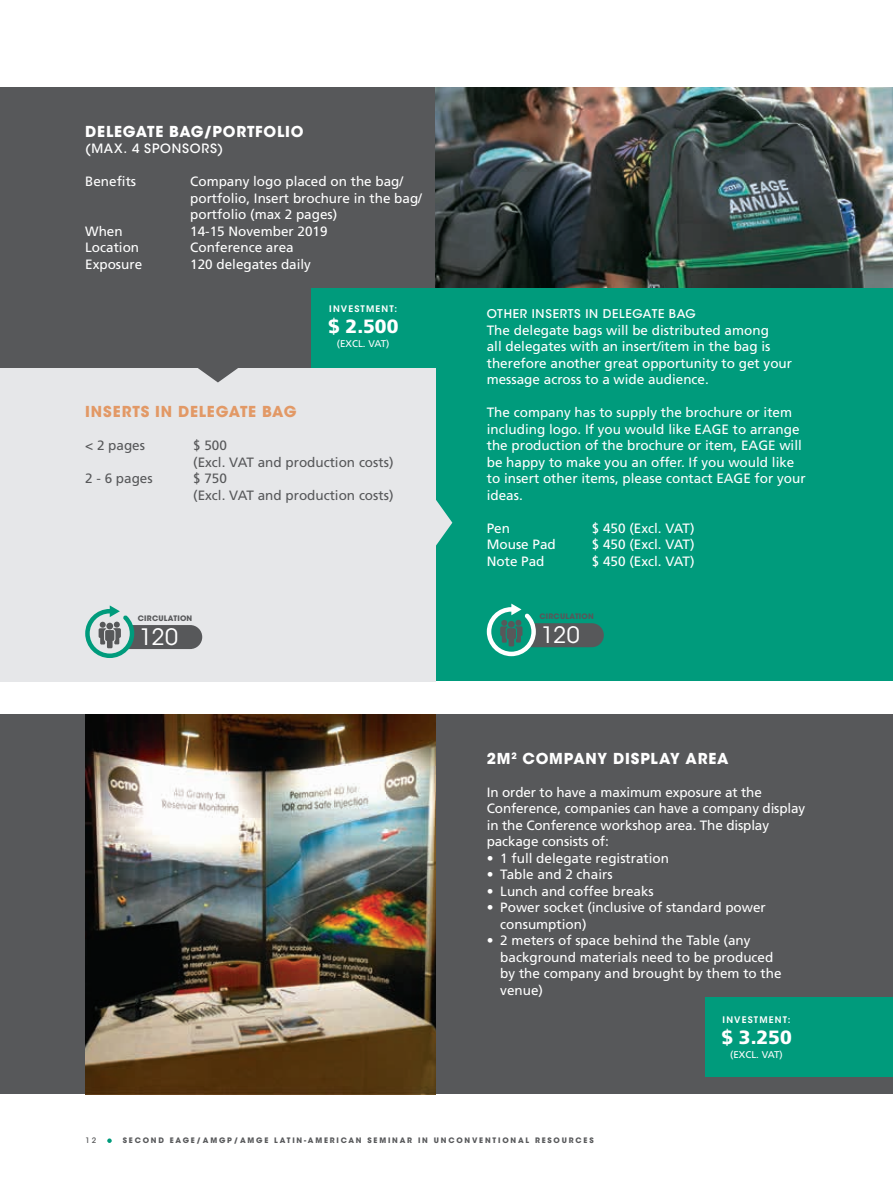
<style>
.page{position:relative;width:893px;height:1191px;background:#fff}
.page>*{position:absolute;margin:0;border:0;box-sizing:border-box;transform-origin:0 0}
.t1{font:22.5px "ITC Avant Garde Std";letter-spacing:-.005em;color:#fff}
.t2{font:900 19.2px "Frutiger LT Std";color:#fff}
._01-HEADER_1_white{font:700 15px "ITC Avant Garde Std";letter-spacing:.055em;color:#fff}
._01-HEADER_1{font:700 15px "ITC Avant Garde Std";letter-spacing:.045em;color:#fff}
._01-HEADER_1-2{font:700 15px "ITC Avant Garde Std";letter-spacing:.055em;color:#e29966}
._00-BODY_text{font:13.5px/16.5px "Frutiger LT Std";color:#fff}
._00-BODY_text-2{font:13.5px/16.5px "Frutiger LT Std";color:#57585a}
._01-HEADER_1_under_w{font:500 12.75px "ITC Avant Garde Std";letter-spacing:.06em;color:#fff}
._01-HEADER_1_under_w-2{font:500 12px "ITC Avant Garde Std";letter-spacing:.055em;color:#fff}
.t3{font:9.75px "Frutiger LT Std";color:#fff}
.t4{font:600 9px "ITC Avant Garde Std";letter-spacing:.13em;color:#fff}
.t5{font:700 7.5px "ITC Avant Garde Std";letter-spacing:.24em;color:#57585a}
.t6{font:700 7.5px "ITC Avant Garde Std";letter-spacing:.03em;color:#57585a}
.t7{font:500 7.5px "ITC Avant Garde Std";color:#57585a}
</style>
<div class="page">
<svg style="left:107px;top:1138px;width:5px;height:5px"></svg>
<div style="left:0;top:713px;width:893px;height:380px;background:#57585a"></div>
<img style="left:85px;top:714px;width:351px;height:380px">
<div style="left:436px;top:288px;width:457px;height:393px;background:#009b7c"></div>
<div style="left:0;top:118px;width:436px;height:563px;background:#e6e7e9"></div>
<div style="left:0;top:87px;width:436px;height:281px;background:#57585a"></div>
<img style="left:436px;top:87px;width:457px;height:201px">
<svg style="left:198px;top:368px;width:40px;height:14px"></svg>
<svg style="left:436px;top:500px;width:16px;height:46px"></svg>
<svg style="left:85px;top:605px;width:117px;height:53px"></svg>
<svg style="left:487px;top:603px;width:117px;height:53px"></svg>
<div style="left:312px;top:288px;width:124px;height:80px;background:#009b7c"></div>
<div style="left:705px;top:997px;width:188px;height:80px;background:#009b7c"></div>
<hr style="left:892px;top:400px;width:1px;height:248px;background:#57585a">
<p class="_01-HEADER_1" style="left:85px;top:121px;width:220px">DELEGATE BAG/PORTFOLIO</p>
<p class="_01-HEADER_1_under_w" style="left:85px;top:140px;width:140px">(MAX. 4 SPONSORS)</p>
<p class="_00-BODY_text" style="left:85px;top:173px;width:53px">Benefits</p>
<p class="_00-BODY_text" style="left:190px;top:173px;width:233px">Company logo placed on the bag/ portfolio, Insert brochure in the bag/ portfolio (max 2 pages)</p>
<p class="_00-BODY_text" style="left:85px;top:223px;width:39px">When</p>
<p class="_00-BODY_text" style="left:190px;top:223px;width:139px">14-15 November 2019</p>
<p class="_00-BODY_text" style="left:85px;top:239px;width:56px">Location</p>
<p class="_00-BODY_text" style="left:190px;top:239px;width:105px">Conference area</p>
<p class="_00-BODY_text" style="left:85px;top:256px;width:59px">Exposure</p>
<p class="_00-BODY_text" style="left:190px;top:256px;width:122px">120 delegates daily</p>
<p class="t4" style="left:329px;top:303px;width:69px">INVESTMENT:</p>
<p class="t2" style="left:328px;top:315px;width:72px">$ 2.500</p>
<p class="t3" style="left:337px;top:337px;width:54px">(EXCL. VAT)</p>
<p class="_01-HEADER_1-2" style="left:85px;top:402px;width:213px">INSERTS IN DELEGATE BAG</p>
<p class="_00-BODY_text-2" style="left:85px;top:437px;width:61px">&lt; 2 pages</p>
<p class="_00-BODY_text-2" style="left:193px;top:437px;width:202px">$ 500<br>(Excl. VAT and production costs)</p>
<p class="_00-BODY_text-2" style="left:85px;top:470px;width:69px">2 - 6 pages</p>
<p class="_00-BODY_text-2" style="left:193px;top:470px;width:202px">$ 750<br>(Excl. VAT and production costs)</p>
<p class="t6" style="left:138px;top:613px;width:56px">CIRCULATION</p>
<p class="t1" style="left:140px;top:623px;width:40px">120</p>
<p class="_01-HEADER_1_under_w-2" style="left:487px;top:306px;width:211px">OTHER INSERTS IN DELEGATE BAG</p>
<p class="_00-BODY_text" style="left:487px;top:322px;width:307px">The delegate bags will be distributed among<br>all delegates with an insert/item in the bag is therefore another great opportunity to get your message across to a wide audience.</p>
<p class="_00-BODY_text" style="left:487px;top:404px;width:320px">The company has to supply the brochure or item including logo. If you would like EAGE to arrange the production of the brochure or item, EAGE will be happy to make you an offer. If you would like to insert other items, please contact EAGE for your ideas.</p>
<p class="_00-BODY_text" style="left:487px;top:520px;width:25px">Pen</p>
<p class="_00-BODY_text" style="left:592px;top:520px;width:104px">$ 450 (Excl. VAT)</p>
<p class="_00-BODY_text" style="left:487px;top:536px;width:71px">Mouse Pad</p>
<p class="_00-BODY_text" style="left:592px;top:536px;width:104px">$ 450 (Excl. VAT)</p>
<p class="_00-BODY_text" style="left:487px;top:553px;width:59px">Note Pad</p>
<p class="_00-BODY_text" style="left:592px;top:553px;width:104px">$ 450 (Excl. VAT)</p>
<p class="t6" style="left:539px;top:611px;width:56px">CIRCULATION</p>
<p class="t1" style="left:541px;top:621px;width:40px">120</p>
<p class="_01-HEADER_1_white" style="left:487px;top:748px;width:243px">2M<sup>2</sup> COMPANY DISPLAY AREA</p>
<p class="_00-BODY_text" style="left:487px;top:784px;width:320px">In order to have a maximum exposure at the Conference, companies can have a company display in the Conference workshop area. The display package consists of:</p>
<p class="_00-BODY_text" style="left:487px;top:850px;width:184px">• 1 full delegate registration</p>
<p class="_00-BODY_text" style="left:487px;top:866px;width:127px">• Table and 2 chairs</p>
<p class="_00-BODY_text" style="left:487px;top:883px;width:169px">• Lunch and coffee breaks</p>
<p class="_00-BODY_text" style="left:500px;top:899px;width:267px;text-indent:-14px">• Power socket (inclusive of standard power consumption)</p>
<p class="_00-BODY_text" style="left:500px;top:932px;width:283px;text-indent:-14px">• 2 meters of space behind the Table (any background materials need to be produced by the company and brought by them to the venue)</p>
<p class="t4" style="left:723px;top:1014px;width:69px">INVESTMENT:</p>
<p class="t2" style="left:721px;top:1025px;width:72px">$ 3.250</p>
<p class="t3" style="left:730px;top:1048px;width:54px">(EXCL. VAT)</p>
<p class="t7" style="left:85px;top:1136px;width:12px">12</p>
<p class="t5" style="left:123px;top:1135px;width:472px">SECOND EAGE/AMGP/AMGE LATIN-AMERICAN SEMINAR IN UNCONVENTIONAL RESOURCES</p>
</div>
